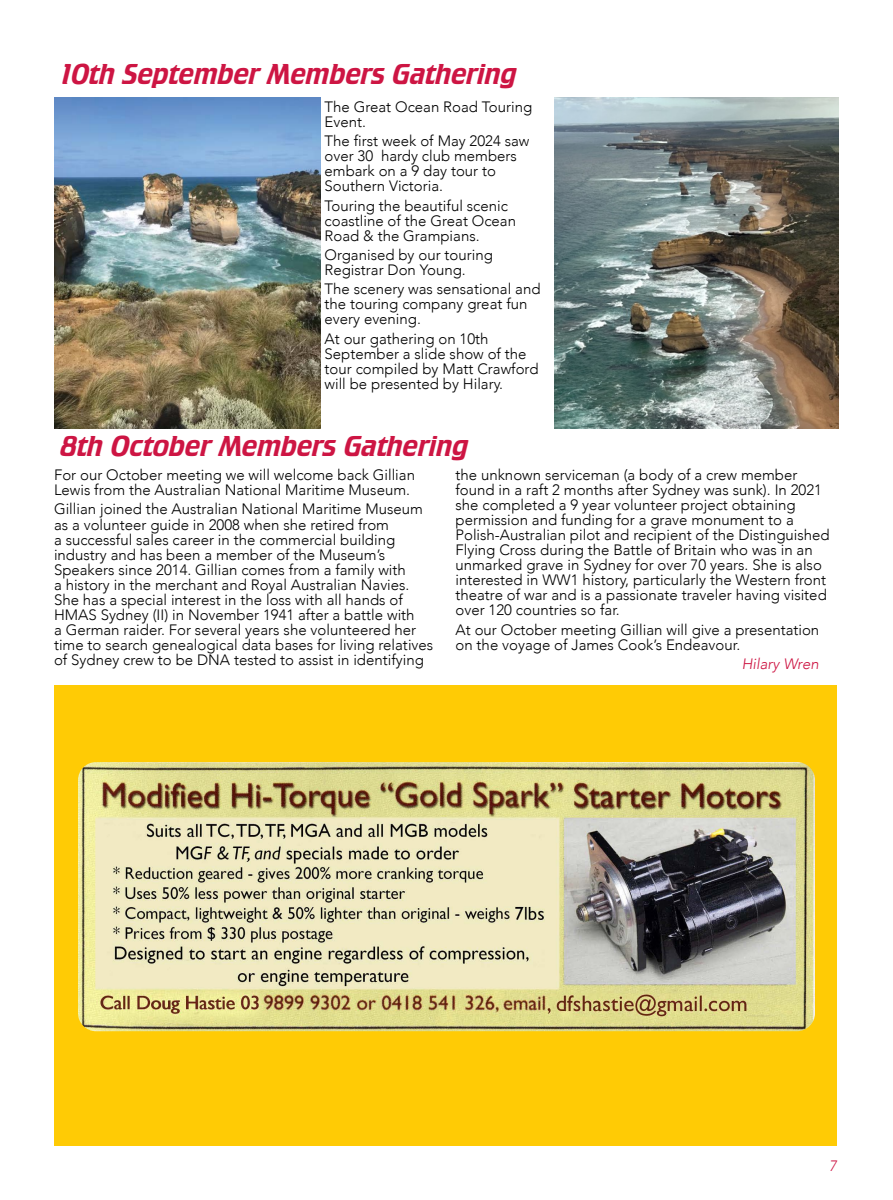
<style>
.page{position:relative;width:893px;height:1200px;background:#fff}
.page>*{position:absolute;margin:0;border:0;box-sizing:border-box;transform-origin:0 0}
.t1{font:italic 30px "Crillee EF";letter-spacing:.005em;color:#cd1543}
.t2{font:300 15px/15px "Avenir";color:#000}
.t3{font:italic 300 15px "Avenir";color:#cd1543}
</style>
<div class="page">
<img style="left:54px;top:97px;width:266px;height:331px">
<img style="left:555px;top:97px;width:284px;height:331px">
<div style="left:54px;top:685px;width:783px;height:460px;background:#ffcb05"></div>
<img style="left:78px;top:762px;width:737px;height:268px">
<h1 class="t1" style="left:60px;top:57px;width:458px">10th September Members Gathering</h1>
<p class="t2" style="left:325px;top:99px;width:209px">The Great Ocean Road Touring<br>Event.</p>
<p class="t2" style="left:325px;top:134px;width:206px">The first week of May 2024 saw over 30 hardy club members embark on a 9 day tour to<br>Southern Victoria.</p>
<p class="t2" style="left:325px;top:198px;width:193px">Touring the beautiful scenic coastline of the Great Ocean<br>Road &amp; the Grampians.</p>
<p class="t2" style="left:325px;top:247px;width:170px">Organised by our touring<br>Registrar Don Young.</p>
<p class="t2" style="left:325px;top:281px;width:217px">The scenery was sensational and the touring company great fun every evening.</p>
<p class="t2" style="left:325px;top:331px;width:215px">At our gathering on 10th<br>September a slide show of the tour compiled by Matt Crawford will be presented by Hilary.</p>
<h1 class="t1" style="left:60px;top:429px;width:409px">8th October Members Gathering</h1>
<p class="t2" style="left:54px;top:467px;width:363px">For our October meeting we will welcome back Gillian<br>Lewis from the Australian National Maritime Museum.</p>
<p class="t2" style="left:54px;top:501px;width:381px">Gillian joined the Australian National Maritime Museum as a volunteer guide in 2008 when she retired from<br>a successful sales career in the commercial building industry and has been a member of the Museum’s Speakers since 2014. Gillian comes from a family with<br>a history in the merchant and Royal Australian Navies.<br>She has a special interest in the loss with all hands of HMAS Sydney (II) in November 1941 after a battle with<br>a German raider. For several years she volunteered her time to search genealogical data bases for living relatives of Sydney crew to be DNA tested to assist in identifying</p>
<p class="t2" style="left:455px;top:467px;width:376px">the unknown serviceman (a body of a crew member found in a raft 2 months after Sydney was sunk). In 2021 she completed a 9 year volunteer project obtaining permission and funding for a grave monument to a Polish-Australian pilot and recipient of the Distinguished Flying Cross during the Battle of Britain who was in an unmarked grave in Sydney for over 70 years. She is also interested in WW1 history, particularly the Western front theatre of war and is a passionate traveler having visited over 120 countries so far.</p>
<p class="t2" style="left:455px;top:621px;width:365px">At our October meeting Gillian will give a presentation on the voyage of James Cook’s Endeavour.</p>
<p class="t3" style="left:742px;top:654px;width:78px">Hilary Wren</p>
<p class="t3" style="left:829px;top:1156px;width:9px">7</p>
</div>
